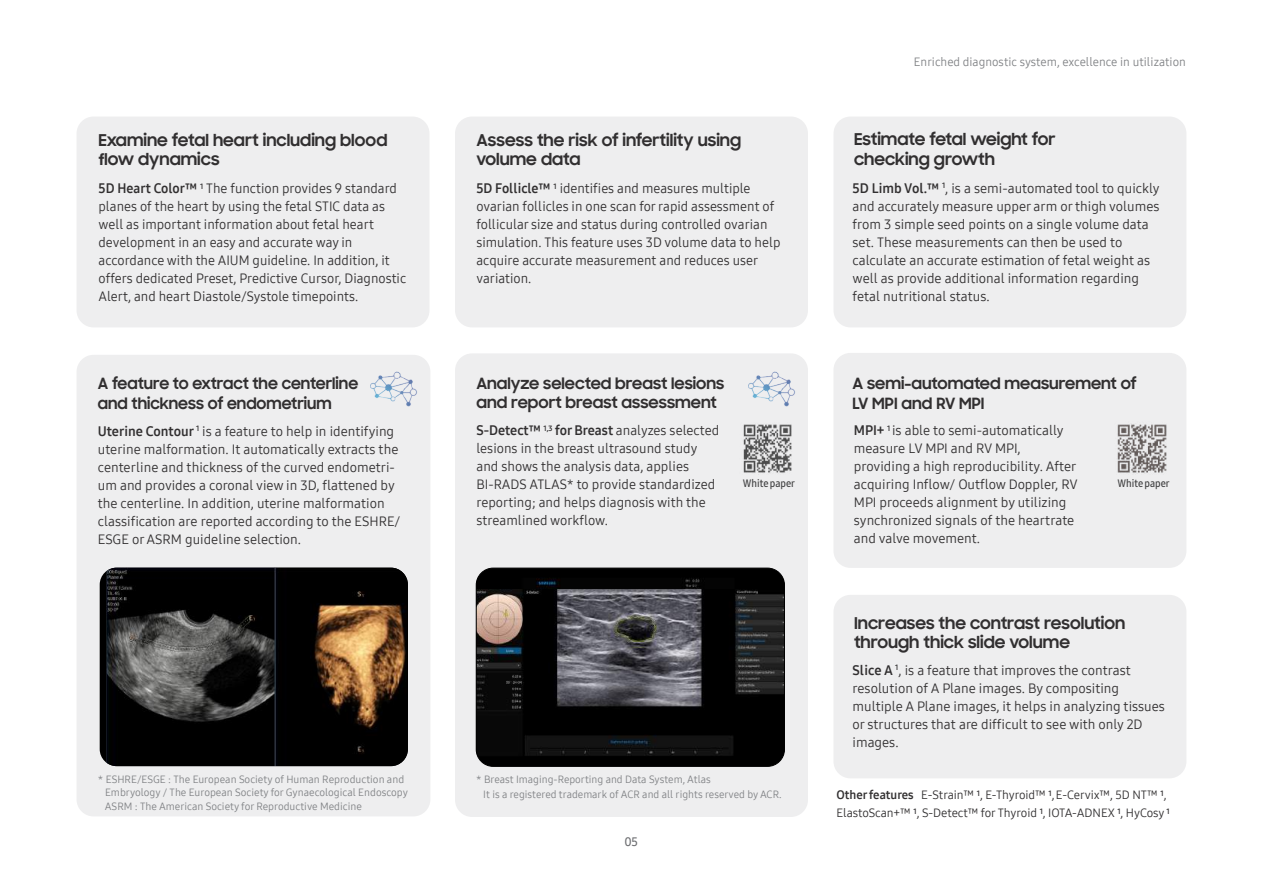
<style>
.page{position:relative;width:1263px;height:893px;background:#fff}
.page>*{position:absolute;margin:0;border:0;box-sizing:border-box;transform-origin:0 0}
.t1{font:700 16.5px/19.5px "Samsung Sharp Sans";color:#312f30}
.t2{font:700 15.75px/19.5px "Samsung Sharp Sans";color:#312f30}
.t3{font:13.5px/18px "Samsung One 400";color:#312f30}
.t4{font:13.5px "Samsung One 700";color:#312f30}
.t5{font:12px/18px "Samsung One 400";letter-spacing:-.005em;color:#312f30}
.t6{font:12px "Samsung One 400";color:#808285}
.t7{font:12px "Samsung One 600";color:#6c6d70}
.t8{font:10.5px/13.5px "Samsung One 400";color:#808285}
.t9{font:10.5px "Samsung One 600 C";color:#3e3e3f}
.s1{font-family:"Samsung One 700"}
.s2{font-family:"Samsung One 400"}
</style>
<div class="page">
<div style="left:455px;top:353px;width:353px;height:464px;background:#eeeeef;border-radius:17px"></div>
<div style="left:476px;top:568px;width:308px;height:198px;background:#000;border-radius:17px"></div>
<img style="left:476px;top:578px;width:307px;height:178px">
<div style="left:476px;top:568px;width:309px;height:199px;border:1px solid #000;border-radius:17px"></div>
<div style="left:77px;top:117px;width:352px;height:210px;background:#eeeeef;border-radius:17px"></div>
<div style="left:455px;top:117px;width:353px;height:210px;background:#eeeeef;border-radius:17px"></div>
<div style="left:833px;top:353px;width:353px;height:215px;background:#eeeeef;border-radius:17px"></div>
<div style="left:833px;top:595px;width:353px;height:183px;background:#eeeeef;border-radius:17px"></div>
<div style="left:77px;top:355px;width:353px;height:461px;background:#eeeeef;border-radius:17px"></div>
<div style="left:833px;top:117px;width:353px;height:210px;background:#eeeeef;border-radius:17px"></div>
<img style="left:1117px;top:424px;width:50px;height:50px">
<img style="left:743px;top:424px;width:49px;height:51px">
<img style="left:370px;top:358px;width:54px;height:49px">
<img style="left:748px;top:358px;width:56px;height:49px">
<img style="left:106px;top:568px;width:302px;height:198px">
<p class="t1" style="left:99px;top:129px;width:290px">Examine fetal heart including blood flow dynamics</p>
<p class="t3" style="left:99px;top:179px;width:309px"><span class="s1">5D Heart Color™</span> <sup>1</sup> The function provides 9 standard planes of the heart by using the fetal STIC data as well as important information about fetal heart development in an easy and accurate way in accordance with the AIUM guideline. In addition, it offers dedicated Preset, Predictive Cursor, Diagnostic Alert, and heart Diastole/Systole timepoints.</p>
<p class="t2" style="left:98px;top:373px;width:262px">A feature to extract the centerline and thickness of endometrium</p>
<p class="t3" style="left:98px;top:422px;width:304px"><span class="s1">Uterine Contour</span> <sup>1</sup> is a feature to help in identifying uterine malformation. It automatically extracts the centerline and thickness of the curved endometri&shy;um and provides a coronal view in 3D, flattened by the centerline. In addition, uterine malformation classification are reported according to the ESHRE/ ESGE or ASRM guideline selection.</p>
<p class="t8" style="left:105px;top:772px;width:305px;text-indent:-7px">* ESHRE/ESGE : The European Society of Human Reproduction and<br>Embryology / The European Society for Gynaecological Endoscopy<br>ASRM : The American Society for Reproductive Medicine</p>
<p class="t6" style="left:914px;top:54px;width:273px">Enriched diagnostic system, excellence in utilization</p>
<p class="t1" style="left:476px;top:129px;width:266px">Assess the risk of infertility using volume data</p>
<p class="t1" style="left:854px;top:129px;width:203px">Estimate fetal weight for checking growth</p>
<p class="t3" style="left:852px;top:179px;width:309px"><span class="s1">5D Limb Vol.™</span> <sup>1</sup>, is a semi-automated tool to quickly and accurately measure upper arm or thigh volumes from 3 simple seed points on a single volume data set. These measurements can then be used to calculate an accurate estimation of fetal weight as well as provide additional information regarding fetal nutritional status.</p>
<p class="t3" style="left:476px;top:179px;width:305px"><span class="s1">5D Follicle™</span> <sup>1</sup> identifies and measures multiple ovarian follicles in one scan for rapid assessment of follicular size and status during controlled ovarian simulation. This feature uses 3D volume data to help acquire accurate measurement and reduces user variation.</p>
<p class="t2" style="left:476px;top:373px;width:249px">Analyze selected breast lesions and report breast assessment</p>
<p class="t4" style="left:476px;top:421px;width:244px">S-Detect™ <sup>1,3</sup> for Breast <span class="s2">analyzes selected</span></p>
<p class="t3" style="left:476px;top:439px;width:240px">lesions in the breast ultrasound study and shows the analysis data, applies BI-RADS ATLAS* to provide standardized reporting; and helps diagnosis with the streamlined workflow.</p>
<p class="t9" style="left:743px;top:476px;width:54px">White paper</p>
<p class="t8" style="left:483px;top:771px;width:300px;line-height:15px;text-indent:-7px">* Breast Imaging-Reporting and Data System, Atlas<br>It is a registered trademark of ACR and all rights reserved by ACR.</p>
<p class="t7" style="left:624px;top:833px;width:15px">05</p>
<p class="t2" style="left:852px;top:373px;width:286px">A semi-automated measurement of<br>LV MPI and RV MPI</p>
<p class="t3" style="left:854px;top:421px;width:225px"><span class="s1">MPI+</span> <sup>1</sup> is able to semi-automatically measure LV MPI and RV MPI, providing a high reproducibility. After acquiring Inflow/ Outflow Doppler, RV MPI proceeds alignment by utilizing synchronized signals of the heartrate and valve movement.</p>
<p class="t9" style="left:1117px;top:476px;width:54px">White paper</p>
<p class="t1" style="left:854px;top:612px;width:273px">Increases the contrast resolution through thick slide volume</p>
<p class="t3" style="left:852px;top:661px;width:314px"><span class="s1">Slice A</span> <sup>1</sup>, is a feature that improves the contrast resolution of A Plane images. By compositing multiple A Plane images, it helps in analyzing tissues or structures that are difficult to see with only 2D images.</p>
<p class="t5" style="left:836px;top:785px;width:335px"><span class="s1">Other features</span> E-Strain™ <sup>1</sup>, E-Thyroid™ <sup>1</sup>,E-Cervix™, 5D NT™ <sup>1</sup>,<br>ElastoScan+™ <sup>1</sup>, S-Detect™ for Thyroid <sup>1</sup>, IOTA-ADNEX <sup>1</sup>, HyCosy <sup>1</sup></p>
</div>
